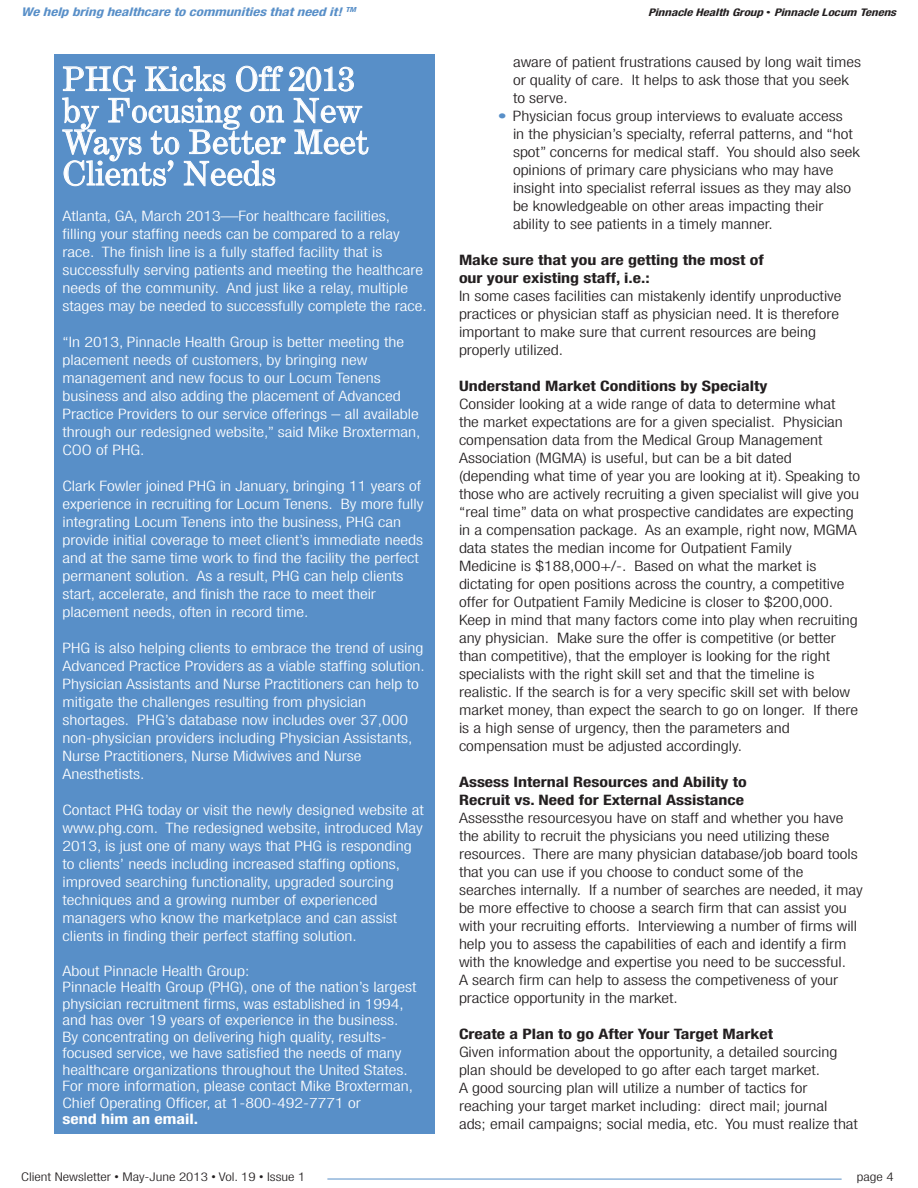
<style>
.page{position:relative;width:918px;height:1188px;background:#fff}
.page>*{position:absolute;margin:0;border:0;box-sizing:border-box;transform-origin:0 0}
._02_Article_Title{font:33px/31.5px "Century Expanded LT Std";color:#fff}
.t1{font:300 condensed 14.4px/18px "Helvetica Neue LT Std";color:#231f20;scale:1.25 1}
.t2{font:300 condensed 14.4px/18px "Helvetica Neue LT Std";color:#fff;scale:1.25 1}
.t3{font:700 condensed 14.4px "Helvetica Neue LT Std";color:#231f20;scale:1.25 1}
.t4{font:700 condensed 14.4px "Helvetica Neue LT Std";color:#fff;scale:1.25 1}
.t5{font:300 condensed 12px "Helvetica Neue LT Std";color:#231f20;scale:1.25 1}
.t6{font:italic 700 condensed 12px "Helvetica Neue LT Std";color:#588fc8;scale:1.25 1}
.t7{font:italic 700 condensed 10.5px "Helvetica Neue LT Std";color:#231f20;scale:1.25 1}
.s1{font-family:"Arial";font-weight:400;font-style:normal;font-stretch:normal}
.s2{color:#588fc8}
.s3{font-family:"Arial Narrow";font-weight:400;font-stretch:normal}
</style>
<div class="page">
<div style="left:54px;top:54px;width:381px;height:1080px;background:#588fc8"></div>
<svg style="left:62px;top:65px;width:307px;height:122px"></svg>
<hr style="left:327px;top:1179px;width:515px;height:1px;background:#588fc8">
<p class="t6" style="left:21px;top:4px;width:269px">We help bring healthcare to communities that need it! <sup>TM</sup></p>
<p class="t7" style="left:648px;top:6px;width:200px">Pinnacle Health Group <span class="s1">•</span> Pinnacle Locum Tenens</p>
<p class="_02_Article_Title" style="left:63px;top:63px;width:294px">PHG Kicks Off 2013</p>
<p class="_02_Article_Title" style="left:63px;top:95px;width:308px">by Focusing on New<br>Ways to Better Meet<br>Clients’ Needs</p>
<p class="t2" style="left:63px;top:207px;width:264px">Atlanta, GA, March 2013—For healthcare facilities,</p>
<p class="t2" style="left:63px;top:225px;width:271px">filling your staffing needs can be compared to a relay race. The finish line is a fully staffed facility that is</p>
<p class="t2" style="left:63px;top:261px;width:293px">successfully serving patients and meeting the healthcare needs of the community. And just like a relay, multiple stages may be needed to successfully complete the race.</p>
<p class="t2" style="left:63px;top:333px;width:275px">“In 2013, Pinnacle Health Group is better meeting the placement needs of customers, by bringing new</p>
<p class="t2" style="left:63px;top:369px;width:288px">management and new focus to our Locum Tenens business and also adding the placement of Advanced Practice Providers to our service offerings – all available through our redesigned website,” said Mike Broxterman, COO of PHG.</p>
<p class="t2" style="left:63px;top:477px;width:290px">Clark Fowler joined PHG in January, bringing 11 years of experience in recruiting for Locum Tenens. By more fully integrating Locum Tenens into the business, PHG can provide initial coverage to meet client’s immediate needs and at the same time work to find the facility the perfect permanent solution. As a result, PHG can help clients start, accelerate, and finish the race to meet their</p>
<p class="t2" style="left:63px;top:603px;width:198px">placement needs, often in record time.</p>
<p class="t2" style="left:63px;top:639px;width:291px">PHG is also helping clients to embrace the trend of using Advanced Practice Providers as a viable staffing solution.<br>Physician Assistants and Nurse Practitioners can help to mitigate the challenges resulting from physician</p>
<p class="t2" style="left:63px;top:711px;width:281px">shortages. PHG’s database now includes over 37,000 non-physician providers including Physician Assistants,<br>Nurse Practitioners, Nurse Midwives and Nurse</p>
<p class="t2" style="left:63px;top:765px;width:67px">Anesthetists.</p>
<p class="t2" style="left:63px;top:801px;width:291px">Contact PHG today or visit the newly designed website at www.phg.com. The redesigned website, introduced May 2013, is just one of many ways that PHG is responding to clients’ needs including increased staffing options, improved searching functionality, upgraded sourcing techniques and a growing number of experienced</p>
<p class="t2" style="left:63px;top:909px;width:269px">managers who know the marketplace and can assist clients in finding their perfect staffing solution.</p>
<p class="t2" style="left:63px;top:961px;width:151px">About Pinnacle Health Group:</p>
<p class="t2" style="left:63px;top:979px;width:285px;line-height:16.5px">Pinnacle Health Group (PHG), one of the nation’s largest physician recruitment firms, was established in 1994, and has over 19 years of experience in the business.</p>
<p class="t2" style="left:63px;top:1028px;width:282px;line-height:16.5px">By concentrating on delivering high quality, results&shy;focused service, we have satisfied the needs of many healthcare organizations throughout the United States.<br>For more information, please contact Mike Broxterman, Chief Operating Officer, at 1-800-492-7771 or</p>
<p class="t4" style="left:63px;top:1110px;width:110px">send him an email.</p>
<p class="t1" style="left:513px;top:53px;width:280px">aware of patient frustrations caused by long wait times</p>
<p class="t1" style="left:513px;top:71px;width:270px">or quality of care. It helps to ask those that you seek</p>
<p class="t1" style="left:513px;top:89px;width:45px">to serve.</p>
<p class="t1" style="left:498px;top:107px;width:277px"><span class="s2">•</span> Physician focus group interviews to evaluate access</p>
<p class="t1" style="left:513px;top:125px;width:273px">in the physician’s specialty, referral patterns, and “hot</p>
<p class="t1" style="left:513px;top:143px;width:279px">spot” concerns for medical staff. You should also seek</p>
<p class="t1" style="left:513px;top:161px;width:258px">opinions of primary care physicians who may have</p>
<p class="t1" style="left:513px;top:179px;width:272px">insight into specialist referral issues as they may also</p>
<p class="t1" style="left:513px;top:197px;width:250px">be knowledgeable on other areas impacting their</p>
<p class="t1" style="left:513px;top:215px;width:209px">ability to see patients in a timely manner.</p>
<p class="t3" style="left:459px;top:251px;width:245px">Make sure that you are getting the most of</p>
<p class="t3" style="left:459px;top:269px;width:154px">our your existing staff, i.e.:</p>
<p class="t1" style="left:459px;top:287px;width:308px">In some cases facilities can mistakenly identify unproductive practices or physician staff as physician need. It is therefore important to make sure that current resources are being</p>
<p class="t1" style="left:459px;top:341px;width:85px">properly utilized.</p>
<p class="t3" style="left:459px;top:377px;width:248px">Understand Market Conditions by Specialty</p>
<p class="t1" style="left:459px;top:395px;width:309px">Consider looking at a wide range of data to determine what the market expectations are for a given specialist. Physician compensation data from the Medical Group Management</p>
<p class="t1" style="left:459px;top:449px;width:268px">Association (MGMA) is useful, but can be a bit dated</p>
<p class="t1" style="left:459px;top:467px;width:323px">(depending what time of year you are looking at it). Speaking to those who are actively recruiting a given specialist will give you “real time” data on what prospective candidates are expecting in a compensation package. As an example, right now, MGMA data states the median income for Outpatient Family</p>
<p class="t1" style="left:459px;top:557px;width:287px">Medicine is $188,000+/-. Based on what the market is</p>
<p class="t1" style="left:459px;top:575px;width:320px">dictating for open positions across the country, a competitive offer for Outpatient Family Medicine is closer to $200,000.<br>Keep in mind that many factors come into play when recruiting any physician. Make sure the offer is competitive (or better</p>
<p class="t1" style="left:459px;top:647px;width:298px">than competitive), that the employer is looking for the right</p>
<p class="t1" style="left:459px;top:665px;width:286px">specialists with the right skill set and that the timeline is</p>
<p class="t1" style="left:459px;top:683px;width:321px">realistic. If the search is for a very specific skill set with below market money, than expect the search to go on longer. If there is a high sense of urgency, then the parameters and</p>
<p class="t1" style="left:459px;top:737px;width:228px">compensation must be adjusted accordingly.</p>
<p class="t3" style="left:459px;top:773px;width:232px">Assess Internal Resources and Ability to</p>
<p class="t3" style="left:459px;top:791px;width:230px">Recruit vs. Need for External Assistance</p>
<p class="t1" style="left:459px;top:809px;width:321px">Assessthe resourcesyou have on staff and whether you have the ability to recruit the physicians you need utilizing these resources. There are many physician database/job board tools that you can use if you choose to conduct some of the</p>
<p class="t1" style="left:459px;top:881px;width:324px">searches internally. If a number of searches are needed, it may be more effective to choose a search firm that can assist you</p>
<p class="t1" style="left:459px;top:917px;width:320px">with your recruiting efforts. Interviewing a number of firms will help you to assess the capabilities of each and identify a firm with the knowledge and expertise you need to be successful.<br>A search firm can help to assess the competiveness of your practice opportunity in the market.</p>
<p class="t3" style="left:459px;top:1025px;width:253px">Create a Plan to go After Your Target Market</p>
<p class="t1" style="left:459px;top:1043px;width:304px">Given information about the opportunity, a detailed sourcing plan should be developed to go after each target market.</p>
<p class="t1" style="left:459px;top:1079px;width:280px">A good sourcing plan will utilize a number of tactics for</p>
<p class="t1" style="left:459px;top:1097px;width:321px">reaching your target market including: direct mail; journal ads; email campaigns; social media, etc. You must realize that</p>
<p class="t5" style="left:21px;top:1170px;width:229px">Client Newsletter <span class="s3">•</span> May-June 2013 <span class="s3">•</span> Vol. 19 <span class="s3">•</span> Issue 1</p>
<p class="t5" style="left:857px;top:1170px;width:31px">page 4</p>
</div>
